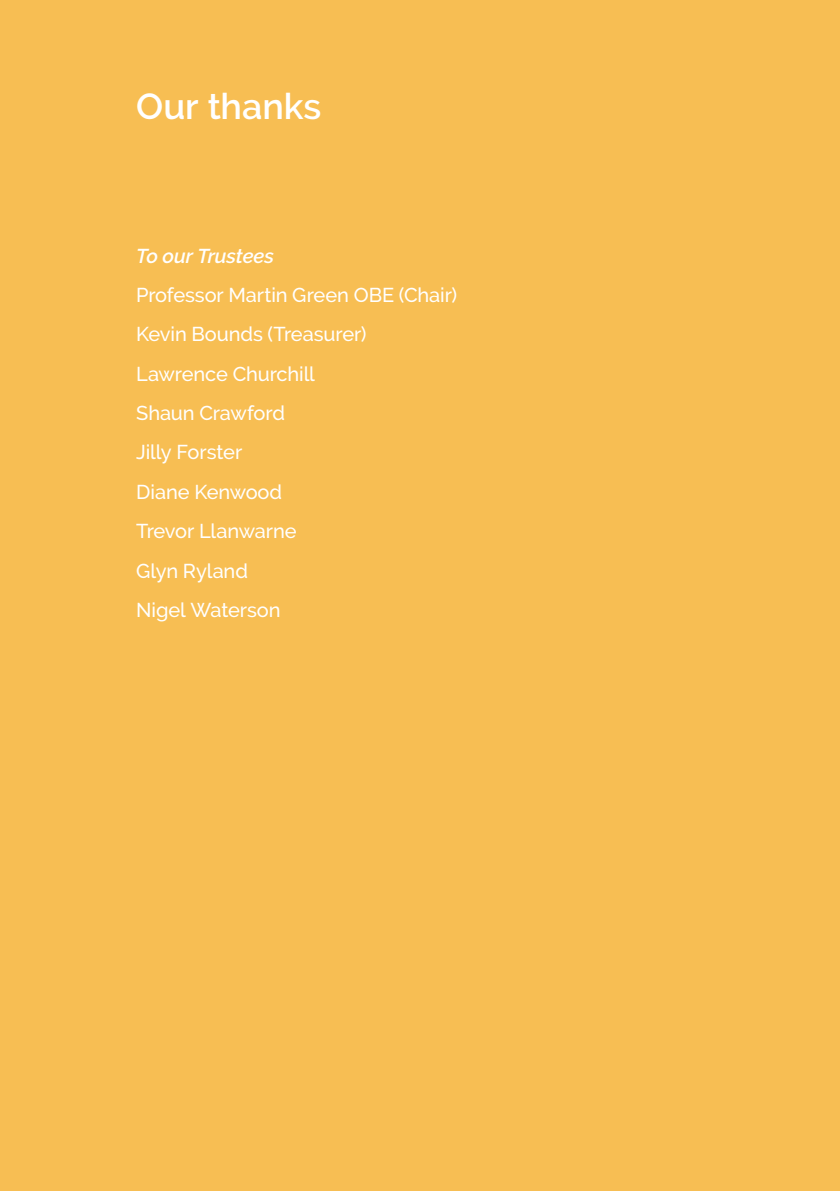
<style>
.page{position:relative;width:840px;height:1191px;background:#fff}
.page>*{position:absolute;margin:0;border:0;box-sizing:border-box;transform-origin:0 0}
.t1{font:600 36px "Raleway";color:#fff}
.t2{font:500 20px/39.4px "Raleway";letter-spacing:-.005em;color:#fff}
.t3{font:italic 600 20px "Raleway";letter-spacing:-.005em;color:#fff}
</style>
<div class="page">
<div style="left:0;top:0;width:839px;height:1191px;background:#f7be53"></div>
<h1 class="t1" style="left:136px;top:86px;width:186px">Our thanks</h1>
<p class="t3" style="left:136px;top:244px;width:139px">To our Trustees</p>
<p class="t2" style="left:136px;top:275px;width:322px">Professor Martin Green OBE (Chair)<br>Kevin Bounds (Treasurer)<br>Lawrence Churchill<br>Shaun Crawford<br>Jilly Forster<br>Diane Kenwood<br>Trevor Llanwarne<br>Glyn Ryland<br>Nigel Waterson</p>
</div>
